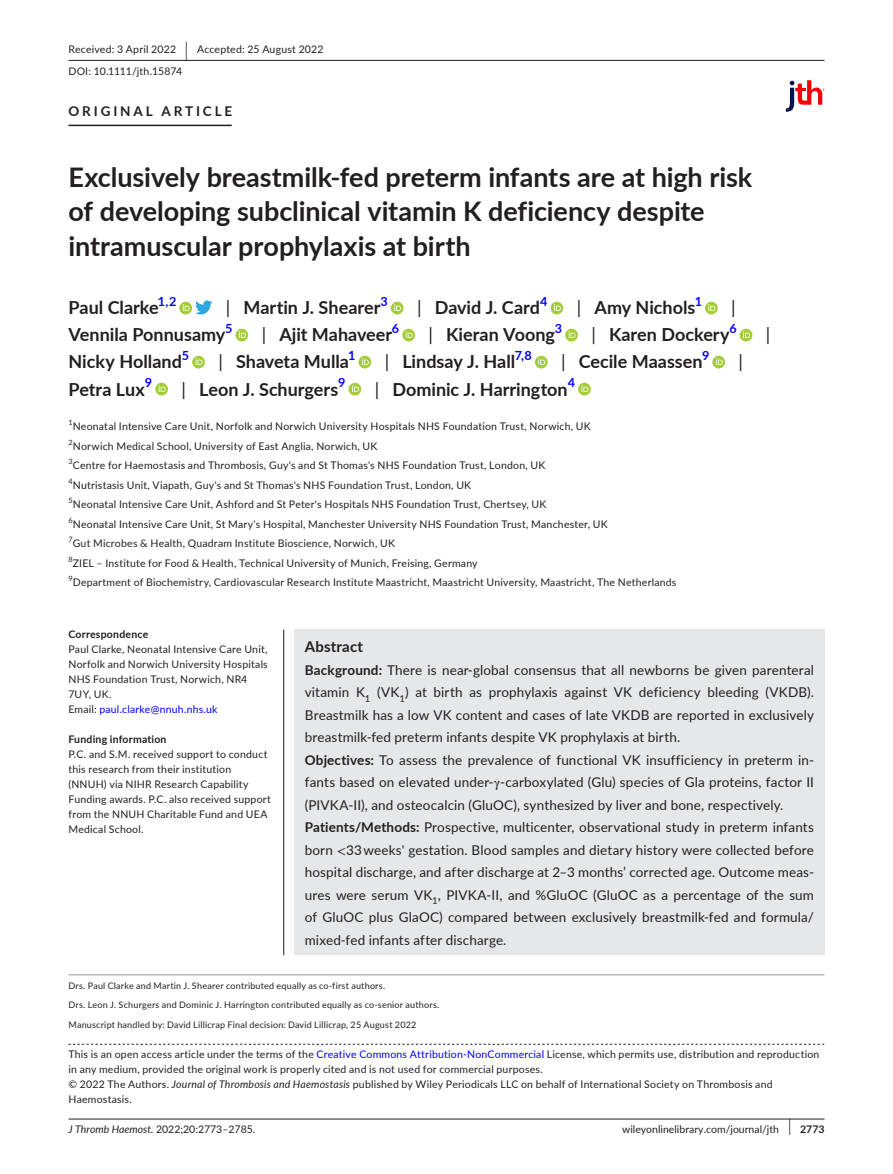
<style>
.page{position:relative;width:893px;height:1174px;background:#fff}
.page>*{position:absolute;margin:0;border:0;box-sizing:border-box;transform-origin:0 0}
.t1{font:700 27px/34.5px "Lato";letter-spacing:-.005em;color:#231f20}
.t2{font:700 18px "Lato";color:#231f20}
.t3{font:18px "Lato";color:#231f20}
.t4{font:700 15px "Lato";letter-spacing:.015em;color:#231f20}
.t5{font:13.5px/22.5px "Lato";letter-spacing:.01em;color:#231f20}
.t6{font:700 13.5px "Lato";letter-spacing:.215em;color:#231f20}
.t7{font:700 12.6px "Lato";color:#00f}
.t8{font:10.5px/15px "Lato";letter-spacing:.02em;color:#231f20}
.t9{font:10.5px "Lato";color:#231f20}
.t10{font:700 10.5px "Lato";letter-spacing:.02em;color:#231f20}
.t11{font:9px/19.5px "Lato";letter-spacing:.025em;color:#231f20}
.s1{font-size:19.65px}
.s2{font-weight:400}
.s3{color:#00f}
.s4{font-weight:700}
.s5{font-family:"STIX"}
.s6{font-style:italic}
.s7{font-size:17.4px}
</style>
<div class="page">
<hr style="left:68px;top:1118px;width:756px;height:1px;background:#231f20">
<svg style="left:786px;top:80px;width:38px;height:32px"></svg>
<hr style="left:68px;top:60px;width:756px;height:1px;background:#231f20">
<hr style="left:68px;top:125px;width:164px;height:1px;background:#231f20">
<svg style="left:179px;top:302px;width:13px;height:12px"></svg>
<svg style="left:183px;top:300px;width:29px;height:14px"></svg>
<svg style="left:391px;top:302px;width:13px;height:12px"></svg>
<svg style="left:394px;top:304px;width:7px;height:7px"></svg>
<div style="left:550px;top:302px;width:13px;height:12px;background:#a5cd39;border-radius:50%"></div>
<svg style="left:554px;top:304px;width:7px;height:7px"></svg>
<svg style="left:705px;top:302px;width:13px;height:12px"></svg>
<svg style="left:708px;top:304px;width:7px;height:7px"></svg>
<div style="left:235px;top:329px;width:13px;height:12px;background:#a5cd39;border-radius:50%"></div>
<svg style="left:239px;top:331px;width:7px;height:7px"></svg>
<svg style="left:402px;top:329px;width:13px;height:12px"></svg>
<svg style="left:406px;top:331px;width:7px;height:7px"></svg>
<svg style="left:565px;top:329px;width:13px;height:12px"></svg>
<svg style="left:569px;top:331px;width:6px;height:7px"></svg>
<div style="left:740px;top:329px;width:12px;height:12px;background:#a5cd39;border-radius:50%"></div>
<svg style="left:743px;top:331px;width:7px;height:7px"></svg>
<svg style="left:192px;top:356px;width:13px;height:12px"></svg>
<svg style="left:196px;top:358px;width:6px;height:7px"></svg>
<div style="left:358px;top:356px;width:13px;height:12px;background:#a5cd39;border-radius:50%"></div>
<svg style="left:362px;top:358px;width:7px;height:7px"></svg>
<div style="left:535px;top:356px;width:13px;height:12px;background:#a5cd39;border-radius:50%"></div>
<svg style="left:538px;top:358px;width:7px;height:7px"></svg>
<div style="left:712px;top:356px;width:13px;height:12px;background:#a5cd39;border-radius:50%"></div>
<svg style="left:716px;top:358px;width:7px;height:7px"></svg>
<svg style="left:155px;top:383px;width:13px;height:12px"></svg>
<svg style="left:159px;top:385px;width:7px;height:7px"></svg>
<div style="left:348px;top:383px;width:13px;height:12px;background:#a5cd39;border-radius:50%"></div>
<svg style="left:352px;top:385px;width:7px;height:7px"></svg>
<svg style="left:578px;top:383px;width:13px;height:12px"></svg>
<svg style="left:581px;top:385px;width:7px;height:7px"></svg>
<svg style="left:68px;top:1043px;width:756px;height:1px"></svg>
<hr style="left:68px;top:974px;width:756px;height:1px;background:#939598">
<div style="left:294px;top:629px;width:530px;height:326px;background:#e6e7e9"></div>
<hr style="left:283px;top:629px;width:1px;height:326px;background:#231f20">
<p class="t8" style="left:68px;top:38px;width:257px;line-height:21.8px">Received: 3 April 2022 <span class="s1">|</span> Accepted: 25 August 2022<br>DOI: 10.1111/jth.15874</p>
<p class="t6" style="left:68px;top:101px;width:165px">ORIGINAL ARTICLE</p>
<h1 class="t1" style="left:68px;top:159px;width:685px">Exclusively breastmilk-fed preterm infants are at high risk of developing subclinical vitamin K deficiency despite intramuscular prophylaxis at birth</h1>
<h2 class="t2" style="left:68px;top:295px;width:92px">Paul Clarke</h2>
<p class="t7" style="left:158px;top:292px;width:20px">1,2</p>
<h2 class="t2" style="left:226px;top:295px;width:156px"><span class="s2">|</span> Martin J. Shearer</h2>
<p class="t7" style="left:380px;top:292px;width:9px">3</p>
<h2 class="t2" style="left:417px;top:295px;width:125px"><span class="s2">|</span> David J. Card</h2>
<p class="t7" style="left:540px;top:292px;width:9px">4</p>
<h2 class="t2" style="left:577px;top:295px;width:120px"><span class="s2">|</span> Amy Nichols</h2>
<p class="t7" style="left:695px;top:292px;width:9px">1</p>
<h2 class="t3" style="left:731px;top:295px;width:6px">|</h2>
<h2 class="t2" style="left:68px;top:322px;width:158px">Vennila Ponnusamy</h2>
<p class="t7" style="left:225px;top:319px;width:9px">5</p>
<h2 class="t2" style="left:262px;top:322px;width:132px"><span class="s2">|</span> Ajit Mahaveer</h2>
<p class="t7" style="left:392px;top:319px;width:9px">6</p>
<h2 class="t2" style="left:429px;top:322px;width:128px"><span class="s2">|</span> Kieran Voong</h2>
<p class="t7" style="left:555px;top:319px;width:9px">3</p>
<h2 class="t2" style="left:591px;top:322px;width:140px"><span class="s2">|</span> Karen Dockery</h2>
<p class="t7" style="left:729px;top:319px;width:9px">6</p>
<h2 class="t3" style="left:766px;top:322px;width:6px">|</h2>
<h2 class="t2" style="left:68px;top:349px;width:115px">Nicky Holland</h2>
<p class="t7" style="left:182px;top:346px;width:9px">5</p>
<h2 class="t2" style="left:218px;top:349px;width:132px"><span class="s2">|</span> Shaveta Mulla</h2>
<p class="t7" style="left:348px;top:346px;width:9px">1</p>
<h2 class="t2" style="left:385px;top:349px;width:132px"><span class="s2">|</span> Lindsay J. Hall</h2>
<p class="t7" style="left:515px;top:346px;width:18px">7,8</p>
<h2 class="t2" style="left:561px;top:349px;width:143px"><span class="s2">|</span> Cecile Maassen</h2>
<p class="t7" style="left:702px;top:346px;width:9px">9</p>
<h2 class="t3" style="left:739px;top:349px;width:6px">|</h2>
<h2 class="t2" style="left:68px;top:376px;width:78px">Petra Lux</h2>
<p class="t7" style="left:145px;top:373px;width:9px">9</p>
<h2 class="t2" style="left:182px;top:376px;width:158px"><span class="s2">|</span> Leon J. Schurgers</h2>
<p class="t7" style="left:338px;top:373px;width:9px">9</p>
<h2 class="t2" style="left:375px;top:376px;width:194px"><span class="s2">|</span> Dominic J. Harrington</h2>
<p class="t7" style="left:568px;top:373px;width:9px">4</p>
<p class="t8" style="left:68px;top:416px;width:610px;line-height:19.5px"><sup>1</sup>Neonatal Intensive Care Unit, Norfolk and Norwich University Hospitals NHS Foundation Trust, Norwich, UK<br><sup>2</sup>Norwich Medical School, University of East Anglia, Norwich, UK<br><sup>3</sup>Centre for Haemostasis and Thrombosis, Guy's and St Thomas's NHS Foundation Trust, London, UK<br><sup>4</sup>Nutristasis Unit, Viapath, Guy's and St Thomas's NHS Foundation Trust, London, UK<br><sup>5</sup>Neonatal Intensive Care Unit, Ashford and St Peter's Hospitals NHS Foundation Trust, Chertsey, UK<br><sup>6</sup>Neonatal Intensive Care Unit, St Mary's Hospital, Manchester University NHS Foundation Trust, Manchester, UK<br><sup>7</sup>Gut Microbes &amp; Health, Quadram Institute Bioscience, Norwich, UK<br><sup>8</sup>ZIEL – Institute for Food &amp; Health, Technical University of Munich, Freising, Germany<br><sup>9</sup>Department of Biochemistry, Cardiovascular Research Institute Maastricht, Maastricht University, Maastricht, The Netherlands</p>
<p class="t10" style="left:68px;top:626px;width:81px">Correspondence</p>
<p class="t8" style="left:68px;top:641px;width:201px">Paul Clarke, Neonatal Intensive Care Unit,<br>Norfolk and Norwich University Hospitals<br>NHS Foundation Trust, Norwich, NR4<br>7UY, UK.<br>Email: <span class="s3">paul.clarke@nnuh.nhs.uk</span></p>
<p class="t10" style="left:68px;top:731px;width:100px">Funding information</p>
<p class="t8" style="left:68px;top:746px;width:204px">P.C. and S.M. received support to conduct this research from their institution (NNUH) via NIHR Research Capability Funding awards. P.C. also received support from the NNUH Charitable Fund and UEA Medical School.</p>
<h3 class="t4" style="left:305px;top:635px;width:60px">Abstract</h3>
<p class="t5" style="left:305px;top:658px;width:511px"><span class="s4">Background:</span> There is near-global consensus that all newborns be given parenteral vitamin K<sub>1</sub> (VK<sub>1</sub>) at birth as prophylaxis against VK deficiency bleeding (VKDB).<br>Breastmilk has a low VK content and cases of late VKDB are reported in exclusively breastmilk-fed preterm infants despite VK prophylaxis at birth.<br><span class="s4">Objectives:</span> To assess the prevalence of functional VK insufficiency in preterm in&shy;fants based on elevated under-<span class="s5">γ</span>-carboxylated (Glu) species of Gla proteins, factor II (PIVKA-II), and osteocalcin (GluOC), synthesized by liver and bone, respectively.<br><span class="s4">Patients/Methods:</span> Prospective, multicenter, observational study in preterm infants born <span class="s5">&lt;</span>33 weeks' gestation. Blood samples and dietary history were collected before hospital discharge, and after discharge at 2–3 months’ corrected age. Outcome meas&shy;ures were serum VK<sub>1</sub>, PIVKA-II, and %GluOC (GluOC as a percentage of the sum of GluOC plus GlaOC) compared between exclusively breastmilk-fed and formula/ mixed-fed infants after discharge.</p>
<p class="t11" style="left:68px;top:975px;width:372px">Drs. Paul Clarke and Martin J. Shearer contributed equally as co-first authors.<br>Drs. Leon J. Schurgers and Dominic J. Harrington contributed equally as co-senior authors.<br>Manuscript handled by: David Lillicrap Final decision: David Lillicrap, 25 August 2022</p>
<p class="t8" style="left:68px;top:1046px;width:752px">This is an open access article under the terms of the <span class="s3">Creative Commons Attribution-NonCommercial</span> License, which permits use, distribution and reproduction in any medium, provided the original work is properly cited and is not used for commercial purposes.<br>© 2022 The Authors. <span class="s6">Journal of Thrombosis and Haemostasis</span> published by Wiley Periodicals LLC on behalf of International Society on Thrombosis and Haemostasis.</p>
<p class="t9" style="left:68px;top:1121px;width:188px"><span class="s6">J Thromb Haemost.</span> 2022;20:2773–2785.</p>
<p class="t9" style="left:622px;top:1121px;width:204px">wileyonlinelibrary.com/journal/jth <span class="s7">|</span> <span class="s4">2773</span></p>
</div>
